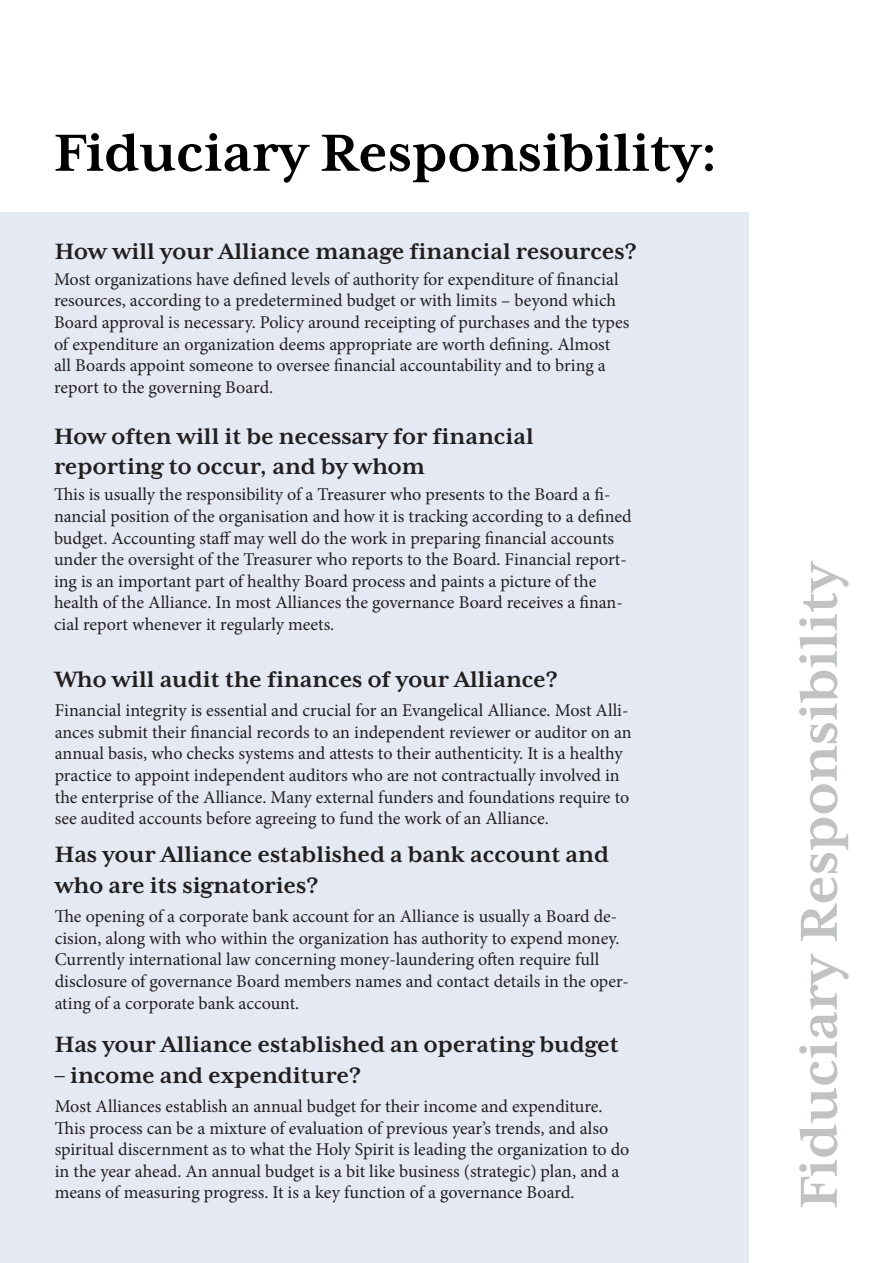
<style>
.page{position:relative;width:893px;height:1263px;background:#fff}
.page>*{position:absolute;margin:0;border:0;box-sizing:border-box;transform-origin:0 0}
.t1{font:700 60px "Mrs Eaves XL Serif OT";color:#000001}
.t2{font:700 60px "Mrs Eaves XL Serif OT";color:#c1c3c2}
.t3{font:700 25.5px "Mrs Eaves XL Serif OT";color:#231f20}
.t4{font:18px/21.6px "Minion Pro";color:#231f20}
</style>
<div class="page">
<div style="left:0;top:213px;width:748px;height:1050px;background:#e5e9f4"></div>
<p class="t1" style="left:54px;top:123px;width:665px">Fiduciary Responsibility:</p>
<p class="t3" style="left:55px;top:238px;width:584px">How will your Alliance manage financial resources?</p>
<p class="t4" style="left:54px;top:268px;width:577px">Most organizations have defined levels of authority for expenditure of financial resources, according to a predetermined budget or with limits – beyond which Board approval is necessary. Policy around receipting of purchases and the types of expenditure an organization deems appropriate are worth defining. Almost all Boards appoint someone to oversee financial accountability and to bring a report to the governing Board.</p>
<p class="t3" style="left:54px;top:423px;width:481px">How often will it be necessary for financial</p>
<p class="t3" style="left:54px;top:454px;width:372px">reporting to occur, and by whom</p>
<p class="t4" style="left:54px;top:484px;width:579px">This is usually the responsibility of a Treasurer who presents to the Board a fi&shy;nancial position of the organisation and how it is tracking according to a defined budget. Accounting staff may well do the work in preparing financial accounts under the oversight of the Treasurer who reports to the Board. Financial report&shy;ing is an important part of healthy Board process and paints a picture of the health of the Alliance. In most Alliances the governance Board receives a finan&shy;cial report whenever it regularly meets.</p>
<p class="t3" style="left:55px;top:666px;width:505px">Who will audit the finances of your Alliance?</p>
<p class="t4" style="left:55px;top:700px;width:578px">Financial integrity is essential and crucial for an Evangelical Alliance. Most Alli&shy;ances submit their financial records to an independent reviewer or auditor on an annual basis, who checks systems and attests to their authenticity. It is a healthy practice to appoint independent auditors who are not contractually involved in the enterprise of the Alliance. Many external funders and foundations require to see audited accounts before agreeing to fund the work of an Alliance.</p>
<p class="t3" style="left:55px;top:842px;width:556px">Has your Alliance established a bank account and</p>
<p class="t3" style="left:55px;top:872px;width:265px">who are its signatories?</p>
<p class="t4" style="left:55px;top:906px;width:576px">The opening of a corporate bank account for an Alliance is usually a Board de&shy;cision, along with who within the organization has authority to expend money.<br>Currently international law concerning money-laundering often require full disclosure of governance Board members names and contact details in the oper&shy;ating of a corporate bank account.</p>
<p class="t3" style="left:55px;top:1032px;width:566px">Has your Alliance established an operating budget</p>
<p class="t3" style="left:55px;top:1062px;width:308px">– income and expenditure?</p>
<p class="t4" style="left:55px;top:1095px;width:576px">Most Alliances establish an annual budget for their income and expenditure.<br>This process can be a mixture of evaluation of previous year’s trends, and also spiritual discernment as to what the Holy Spirit is leading the organization to do in the year ahead. An annual budget is a bit like business (strategic) plan, and a means of measuring progress. It is a key function of a governance Board.</p>
<p class="t2" style="left:789px;top:1209px;width:648px;rotate:-90deg">Fiduciary Responsibility</p>
</div>
